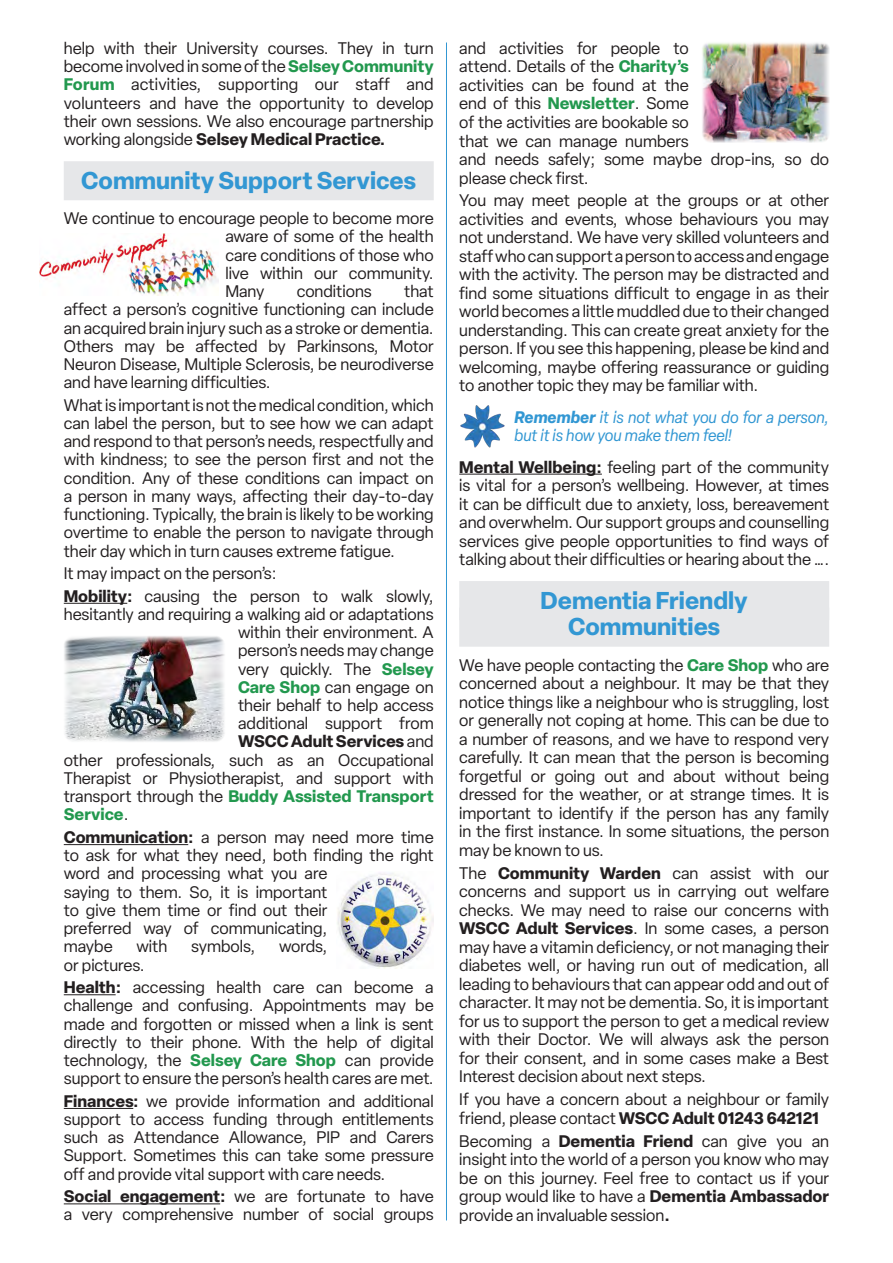
<style>
.page{position:relative;width:893px;height:1263px;background:#fff}
.page>*{position:absolute;margin:0;border:0;box-sizing:border-box;transform-origin:0 0}
.t1{font:700 24px/26.7px "Elza";color:#3297d3;text-align:center}
.t2{font:16.5px/18.5px "Elza";color:#231f20;text-align:justify}
.t3{font:italic 16.5px/18.5px "Elza";color:#3297d3}
.t4{font:700 16.5px "Elza";color:#22984e}
.t5{font:700 16.5px "Elza";color:#231f20}
.s1{font-weight:700;color:#22984e}
.s2{font-weight:700}
.s3{font-weight:400}
.s4{font-weight:400;color:#231f20}
</style>
<div class="page">
<hr style="left:446px;top:43px;width:1px;height:1177px;background:#3297d3">
<div style="left:64px;top:161px;width:370px;height:39px;background:#e6e7e9"></div>
<hr style="left:64px;top:603px;width:63px;height:1px;background:#231f20">
<hr style="left:64px;top:844px;width:124px;height:1px;background:#231f20">
<hr style="left:64px;top:994px;width:52px;height:1px;background:#231f20">
<hr style="left:64px;top:1108px;width:69px;height:1px;background:#231f20">
<hr style="left:64px;top:1203px;width:156px;height:1px;background:#231f20">
<hr style="left:459px;top:474px;width:143px;height:1px;background:#231f20">
<div style="left:459px;top:581px;width:370px;height:39px;background:#e6e7e9"></div>
<div style="left:459px;top:608px;width:370px;height:39px;background:#e6e7e9"></div>
<img style="left:40px;top:233px;width:179px;height:62px">
<img style="left:64px;top:636px;width:161px;height:106px">
<img style="left:337px;top:872px;width:97px;height:97px">
<img style="left:702px;top:42px;width:128px;height:101px">
<img style="left:460px;top:405px;width:45px;height:43px">
<p class="t2" style="left:64px;top:39px;width:371px">help with their University courses. They in turn become involved in some of the <span class="s1">Selsey Community Forum</span> activities, supporting our staff and volunteers and have the opportunity to develop their own sessions. We also encourage partnership working alongside <span class="s2">Selsey Medical Practice.</span></p>
<h1 class="t1" style="left:81px;top:166px;width:336px">Community Support Services</h1>
<p class="t2" style="left:225px;top:209px;width:210px;text-indent:-162px">We continue to encourage people to become more aware of some of the health care conditions of those who live within our community.<br>Many</p>
<p class="t2" style="left:64px;top:282px;width:371px;text-indent:340px">that affect a person’s cognitive functioning can include an acquired brain injury such as a stroke or dementia.<br>Others may be affected by Parkinsons, Motor Neuron Disease, Multiple Sclerosis, be neurodiverse and have learning difficulties.</p>
<p class="t2" style="left:64px;top:396px;width:371px">What is important is not the medical condition, which can label the person, but to see how we can adapt and respond to that person’s needs, respectfully and with kindness; to see the person first and not the condition. Any of these conditions can impact on a person in many ways, affecting their day-to-day functioning. Typically, the brain is likely to be working overtime to enable the person to navigate through their day which in turn causes extreme fatigue.</p>
<p class="t2" style="left:64px;top:562px;width:371px;line-height:22.5px">It may impact on the person’s:<br><span class="s2">Mobility:</span> causing the person to walk slowly,</p>
<p class="t2" style="left:64px;top:605px;width:371px">hesitantly and requiring a walking aid or adaptations</p>
<p class="t2" style="left:238px;top:623px;width:197px">within their environment. A</p>
<p class="t2" style="left:238px;top:641px;width:197px">person’s needs may change</p>
<p class="t2" style="left:238px;top:659px;width:197px">very quickly. The <span class="s1">Selsey</span></p>
<p class="t2" style="left:238px;top:678px;width:197px"><span class="s1">Care Shop</span> can engage on</p>
<p class="t2" style="left:238px;top:696px;width:197px">their behalf to help access</p>
<p class="t2" style="left:238px;top:714px;width:197px">additional support from</p>
<p class="t5" style="left:238px;top:730px;width:197px">WSCC Adult Services <span class="s3">and</span></p>
<p class="t2" style="left:64px;top:751px;width:371px">other professionals, such as an Occupational</p>
<p class="t2" style="left:64px;top:769px;width:371px">Therapist or Physiotherapist, and support with</p>
<p class="t4" style="left:64px;top:784px;width:371px"><span class="s4">transport through the</span> Buddy Assisted Transport</p>
<p class="t4" style="left:64px;top:803px;width:66px">Service<span class="s4">.</span></p>
<p class="t2" style="left:64px;top:828px;width:371px;text-align:left"><span class="s2">Communication:</span> a person may need more time to ask for what they need, both finding the right word and processing what you are<br>saying to them. So, it is important<br>to give them time or find out their<br>preferred way of communicating,<br>maybe</p>
<p class="t2" style="left:297px;top:282px;width:77px">conditions</p>
<p class="t2" style="left:136px;top:937px;width:32px">with</p>
<p class="t2" style="left:191px;top:937px;width:66px">symbols,</p>
<p class="t2" style="left:279px;top:937px;width:50px">words,</p>
<p class="t2" style="left:64px;top:953px;width:371px;line-height:22.5px">or pictures.<br><span class="s2">Health:</span> accessing health care can become a</p>
<p class="t2" style="left:64px;top:996px;width:371px">challenge and confusing. Appointments may be made and forgotten or missed when a link is sent directly to their phone. With the help of digital technology, the <span class="s1">Selsey Care Shop</span> can provide support to ensure the person’s health cares are met.</p>
<p class="t2" style="left:64px;top:1092px;width:371px"><span class="s2">Finances:</span> we provide information and additional support to access funding through entitlements such as Attendance Allowance, PIP and Carers Support. Sometimes this can take some pressure off and provide vital support with care needs.</p>
<p class="t2" style="left:64px;top:1187px;width:371px"><span class="s2">Social engagement:</span> we are fortunate to have a very comprehensive number of social groups</p>
<p class="t2" style="left:459px;top:39px;width:371px;text-align:left">and activities for people to<br>attend. Details of the <span class="s1">Charity’s<br></span>activities can be found at the<br>end of this <span class="s1">Newsletter</span>. Some<br>of the activities are bookable so<br>that we can manage numbers<br>and needs safely; some maybe drop-ins, so do please check first.</p>
<p class="t2" style="left:459px;top:191px;width:371px">You may meet people at the groups or at other activities and events, whose behaviours you may not understand. We have very skilled volunteers and staff who can support a person to access and engage with the activity. The person may be distracted and find some situations difficult to engage in as their world becomes a little muddled due to their changed understanding. This can create great anxiety for the person. If you see this happening, please be kind and welcoming, maybe offering reassurance or guiding to another topic they may be familiar with.</p>
<p class="t3" style="left:514px;top:407px;width:316px"><span class="s2">Remember</span> it is not what you do for a person, but it is how you make them feel!</p>
<p class="t2" style="left:459px;top:457px;width:371px"><span class="s2">Mental Wellbeing:</span> feeling part of the community is vital for a person’s wellbeing. However, at times it can be difficult due to anxiety, loss, bereavement and overwhelm. Our support groups and counselling services give people opportunities to find ways of talking about their difficulties or hearing about the ….</p>
<h1 class="t1" style="left:541px;top:586px;width:209px">Dementia Friendly<br>Communities</h1>
<p class="t2" style="left:459px;top:656px;width:371px">We have people contacting the <span class="s1">Care Shop</span> who are concerned about a neighbour. It may be that they notice things like a neighbour who is struggling, lost or generally not coping at home. This can be due to a number of reasons, and we have to respond very carefully. It can mean that the person is becoming forgetful or going out and about without being dressed for the weather, or at strange times. It is important to identify if the person has any family in the first instance. In some situations, the person may be known to us.</p>
<p class="t2" style="left:459px;top:864px;width:371px">The <span class="s2">Community Warden</span> can assist with our concerns and support us in carrying out welfare checks. We may need to raise our concerns with <span class="s2">WSCC Adult Services</span>. In some cases, a person may have a vitamin deficiency, or not managing their diabetes well, or having run out of medication, all leading to behaviours that can appear odd and out of character. It may not be dementia. So, it is important for us to support the person to get a medical review with their Doctor. We will always ask the person for their consent, and in some cases make a Best Interest decision about next steps.</p>
<p class="t2" style="left:459px;top:1090px;width:371px">If you have a concern about a neighbour or family friend, please contact <span class="s2">WSCC Adult 01243 642121</span></p>
<p class="t2" style="left:459px;top:1131px;width:371px">Becoming a <span class="s2">Dementia Friend</span> can give you an insight into the world of a person you know who may be on this journey. Feel free to contact us if your group would like to have a <span class="s2">Dementia Ambassador </span>provide an invaluable session<span class="s2">.</span></p>
</div>
